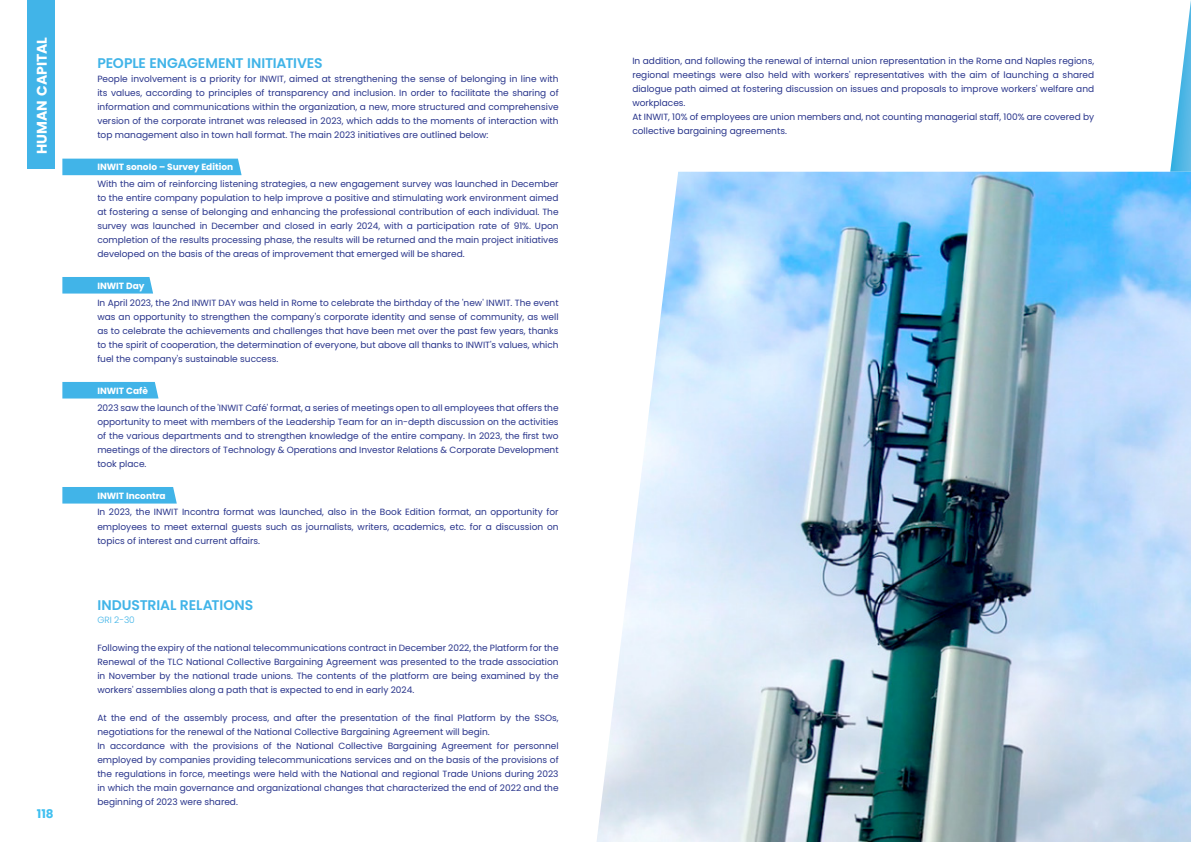
<style>
.page{position:relative;width:1191px;height:842px;background:#fff}
.page>*{position:absolute;margin:0;border:0;box-sizing:border-box;transform-origin:0 0}
.t1{font:600 14px "Poppins";letter-spacing:-.01em;color:#41b4e8}
.t2{font:700 14px "Poppins";color:#fff}
.t3{font:700 12px "Poppins";color:#41c0f0}
.t4{font:9px/14px "Poppins";color:#28348b;text-align:justify}
.t5{font:700 9px "Poppins";color:#fff}
.t6{font:300 9px "Poppins";color:#41b4e8}
</style>
<div class="page">
<svg style="left:1088px;top:0;width:103px;height:172px"></svg>
<div style="left:27px;top:0;width:27px;height:169px;background:#41b4e8"></div>
<div style="left:62px;top:159px;width:180px;height:16px;background:#41b4e8"></div>
<svg style="left:62px;top:277px;width:91px;height:17px;background:#4ab7e9"></svg>
<div style="left:62px;top:382px;width:96px;height:16px;background:#41b4e8"></div>
<svg style="left:62px;top:487px;width:115px;height:17px;background:#49b7e8"></svg>
<img style="left:597px;top:172px;width:594px;height:670px">
<h1 class="t2" style="left:34px;top:154px;width:119px;rotate:-90deg">HUMAN CAPITAL</h1>
<h2 class="t3" style="left:37px;top:806px;width:18px">118</h2>
<h1 class="t1" style="left:97px;top:55px;width:227px">PEOPLE ENGAGEMENT INITIATIVES</h1>
<p class="t4" style="left:97px;top:72px;width:463px">People involvement is a priority for INWIT, aimed at strengthening the sense of belonging in line with its values, according to principles of transparency and inclusion. In order to facilitate the sharing of information and communications within the organization, a new, more structured and comprehensive version of the corporate intranet was released in 2023, which adds to the moments of interaction with top management also in town hall format. The main 2023 initiatives are outlined below:</p>
<p class="t5" style="left:97px;top:162px;width:137px">INWIT sonoIo – Survey Edition</p>
<p class="t4" style="left:97px;top:177px;width:463px">With the aim of reinforcing listening strategies, a new engagement survey was launched in December to the entire company population to help improve a positive and stimulating work environment aimed at fostering a sense of belonging and enhancing the professional contribution of each individual. The survey was launched in December and closed in early 2024, with a participation rate of 91%. Upon completion of the results processing phase, the results will be returned and the main project initiatives developed on the basis of the areas of improvement that emerged will be shared.</p>
<p class="t5" style="left:97px;top:281px;width:49px">INWIT Day</p>
<p class="t4" style="left:97px;top:296px;width:463px">In April 2023, the 2nd INWIT DAY was held in Rome to celebrate the birthday of the 'new' INWIT. The event was an opportunity to strengthen the company's corporate identity and sense of community, as well as to celebrate the achievements and challenges that have been met over the past few years, thanks to the spirit of cooperation, the determination of everyone, but above all thanks to INWIT's values, which fuel the company's sustainable success.</p>
<p class="t5" style="left:97px;top:385px;width:52px">INWIT Cafè</p>
<p class="t4" style="left:97px;top:400px;width:463px">2023 saw the launch of the 'INWIT Café' format, a series of meetings open to all employees that offers the opportunity to meet with members of the Leadership Team for an in-depth discussion on the activities of the various departments and to strengthen knowledge of the entire company. In 2023, the first two meetings of the directors of Technology &amp; Operations and Investor Relations &amp; Corporate Development took place.</p>
<p class="t5" style="left:97px;top:490px;width:70px">INWIT Incontra</p>
<p class="t4" style="left:97px;top:505px;width:463px">In 2023, the INWIT Incontra format was launched, also in the Book Edition format, an opportunity for employees to meet external guests such as journalists, writers, academics, etc. for a discussion on topics of interest and current affairs.</p>
<h1 class="t1" style="left:97px;top:597px;width:157px">INDUSTRIAL RELATIONS</h1>
<p class="t6" style="left:97px;top:614px;width:39px">GRI 2-30</p>
<p class="t4" style="left:97px;top:641px;width:463px">Following the expiry of the national telecommunications contract in December 2022, the Platform for the Renewal of the TLC National Collective Bargaining Agreement was presented to the trade association in November by the national trade unions. The contents of the platform are being examined by the workers' assemblies along a path that is expected to end in early 2024.</p>
<p class="t4" style="left:97px;top:711px;width:463px;text-align:left">At the end of the assembly process, and after the presentation of the final Platform by the SSOs, negotiations for the renewal of the National Collective Bargaining Agreement will begin.<br>In accordance with the provisions of the National Collective Bargaining Agreement for personnel employed by companies providing telecommunications services and on the basis of the provisions of the regulations in force, meetings were held with the National and regional Trade Unions during 2023 in which the main governance and organizational changes that characterized the end of 2022 and the beginning of 2023 were shared.</p>
<p class="t4" style="left:632px;top:54px;width:463px;text-align:left">In addition, and following the renewal of internal union representation in the Rome and Naples regions, regional meetings were also held with workers' representatives with the aim of launching a shared dialogue path aimed at fostering discussion on issues and proposals to improve workers' welfare and workplaces.<br>At INWIT, 10% of employees are union members and, not counting managerial staff, 100% are covered by collective bargaining agreements.</p>
</div>
